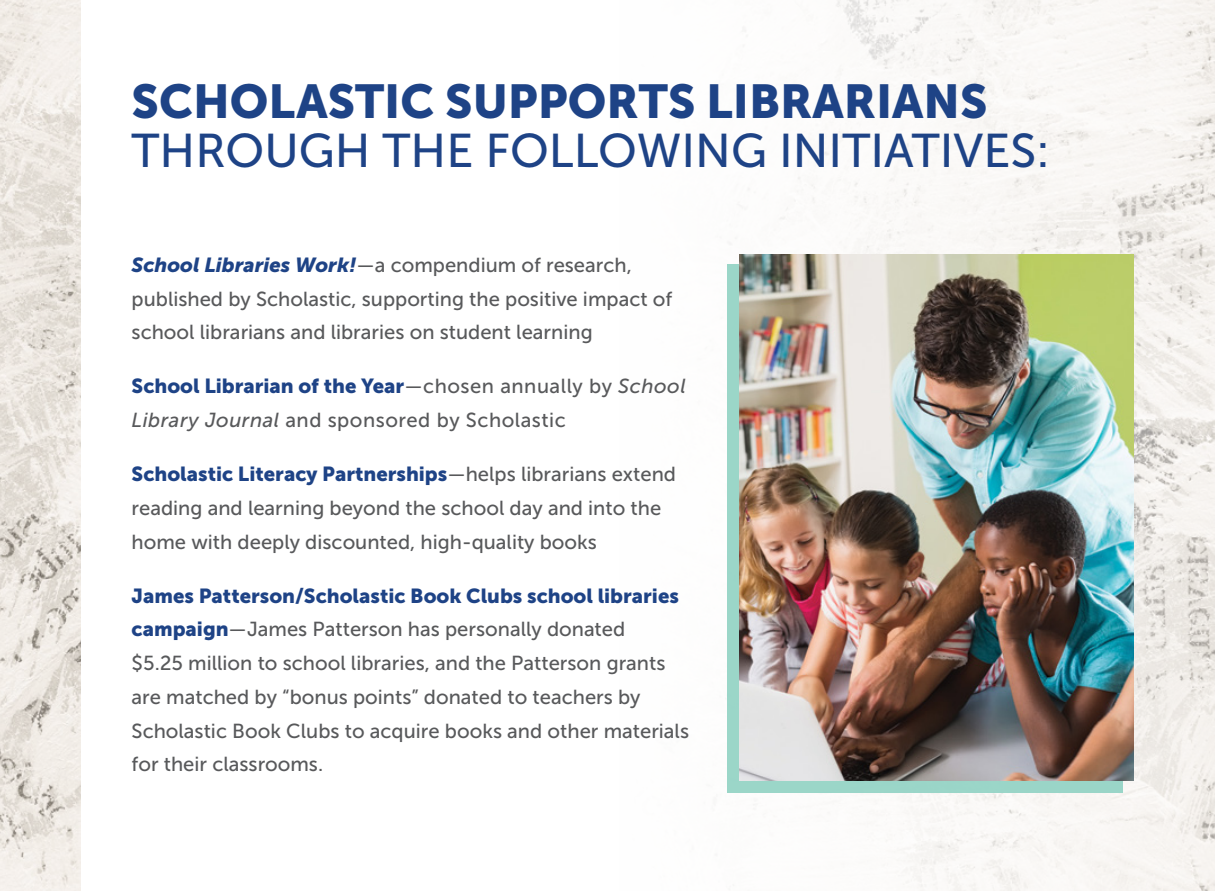
<style>
.page{position:relative;width:1215px;height:891px;background:#fff}
.page>*{position:absolute;margin:0;border:0;box-sizing:border-box;transform-origin:0 0}
.t1{font:47.25px "Museo Sans 500";color:#1e4386}
.t2{font:47.25px "Museo Sans 900";color:#1e4386}
.t3{font:20.25px/33.8px "Museo Sans 500";color:#58595b}
.t4{font:20.25px "Museo Sans 900";color:#1e4386}
.t5{font:20.25px "Museo Sans 500";letter-spacing:.025em;color:#58595b}
.s1{font-family:"Museo Sans 900";font-style:italic;color:#1e4386}
.s2{font-family:"Museo Sans 500";color:#58595b}
.s3{font-family:"Museo Sans 500";font-style:italic;color:#58595b}
.s4{font-style:italic}
.s5{font-family:"Museo Sans 900";color:#1e4386}
</style>
<div class="page">
<img style="left:0;top:0;width:81px;height:891px">
<img style="left:727px;top:0;width:488px;height:891px">
<div style="left:727px;top:265px;width:396px;height:528px;background:#9bd6c8"></div>
<img style="left:739px;top:254px;width:395px;height:527px">
<h1 class="t2" style="left:132px;top:75px;width:857px">SCHOLASTIC SUPPORTS LIBRARIANS</h1>
<h1 class="t1" style="left:132px;top:125px;width:920px">THROUGH THE FOLLOWING INITIATIVES:</h1>
<p class="t3" style="left:132px;top:248px;width:542px"><span class="s1">School Libraries Work!</span>—a compendium of research, published by Scholastic, supporting the positive impact of school librarians and libraries on student learning</p>
<p class="t4" style="left:132px;top:375px;width:556px">School Librarian of the Year<span class="s2">—chosen annually by</span> <span class="s3">School</span></p>
<p class="t5" style="left:132px;top:409px;width:436px"><span class="s4">Library Journal</span> and sponsored by Scholastic</p>
<p class="t4" style="left:132px;top:462px;width:546px">Scholastic Literacy Partnerships<span class="s2">—helps librarians extend</span></p>
<p class="t3" style="left:132px;top:491px;width:531px">reading and learning beyond the school day and into the home with deeply discounted, high-quality books</p>
<p class="t4" style="left:132px;top:584px;width:549px">James Patterson/Scholastic Book Clubs school libraries</p>
<p class="t3" style="left:132px;top:613px;width:559px"><span class="s5">campaign</span>—James Patterson has personally donated<br>$5.25 million to school libraries, and the Patterson grants are matched by “bonus points” donated to teachers by Scholastic Book Clubs to acquire books and other materials for their classrooms.</p>
</div>
